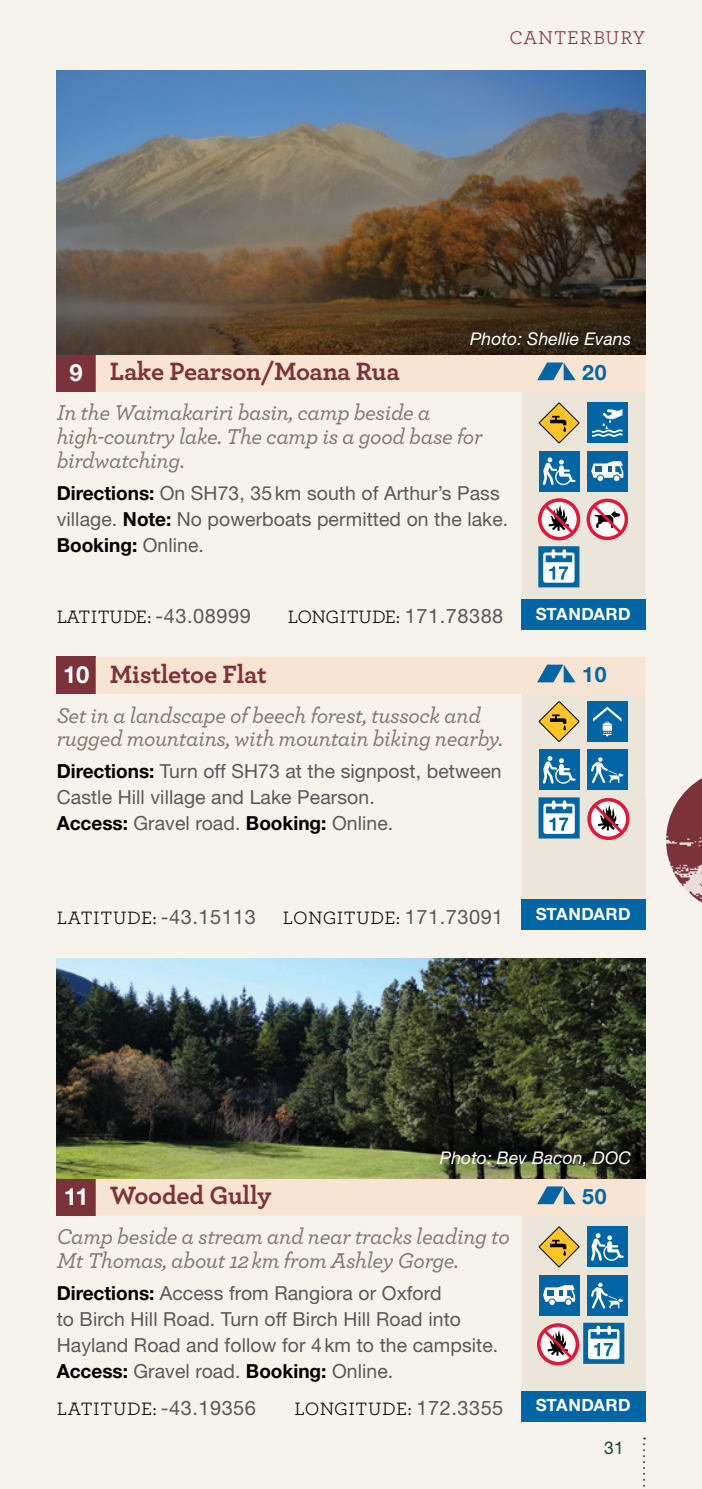
<style>
.page{position:relative;width:702px;height:1489px;background:#fff}
.page>*{position:absolute;margin:0;border:0;box-sizing:border-box;transform-origin:0 0}
.t1{font:700 26.25px "Archer";letter-spacing:-.01em;color:#7c323a}
.t2{font:italic 500 22.5px/23.8px "Archer";letter-spacing:-.015em;color:#81776a}
.t3{font:700 21.25px "Helvetica Neue LT Pro";color:#0065a4}
.t4{font:19.5px/26.2px "Helvetica Neue LT Pro";letter-spacing:.005em;color:#58595b}
.t5{font:19.5px "Archer";letter-spacing:.045em;color:#7c323a}
.t6{font:18.75px "Archer";letter-spacing:-.015em;color:#000}
.t7{font:18.75px "Archer";letter-spacing:.005em;color:#000}
.t8{font:18.75px "Archer";letter-spacing:.03em;color:#000}
.t9{font:italic 17.5px "Helvetica Neue LT Pro";letter-spacing:.005em;color:#fff}
.t10{font:17.5px "Helvetica Neue LT Pro";color:#114432}
.t11{font:700 17px "Helvetica Neue LT Pro";letter-spacing:.02em;color:#fff}
.s1{font-family:"Helvetica Neue LT Pro";font-size:23.75px;color:#fff}
.s2{font-weight:700;color:#000}
.s3{font-family:"Helvetica Neue LT Pro";font-size:20px;color:#58595b}
</style>
<div class="page">
<div style="left:0;top:0;width:702px;height:1488px;background:#f6f2ec"></div>
<div style="left:57px;top:354px;width:39px;height:38px;background:#7c323a"></div>
<img style="left:57px;top:71px;width:588px;height:283px">
<div style="left:458px;top:320px;width:184px;height:37px;background:#000;opacity:.75"></div>
<svg style="left:96px;top:354px;width:549px;height:275px"></svg>
<div style="left:57px;top:656px;width:39px;height:38px;background:#7c323a"></div>
<svg style="left:96px;top:657px;width:549px;height:242px"></svg>
<div style="left:521px;top:899px;width:124px;height:31px;background:#0065a4"></div>
<div style="left:57px;top:1178px;width:39px;height:37px;background:#7c323a"></div>
<img style="left:57px;top:958px;width:588px;height:220px">
<svg style="left:96px;top:1178px;width:549px;height:212px"></svg>
<div style="left:521px;top:1390px;width:124px;height:31px;background:#0065a4"></div>
<div style="left:428px;top:1138px;width:214px;height:39px;background:#000;opacity:.75"></div>
<svg style="left:643px;top:1437px;width:2px;height:52px"></svg>
<img style="left:666px;top:778px;width:36px;height:124px">
<p class="t5" style="left:509px;top:24px;width:137px">CANTERBURY</p>
<p class="t9" style="left:470px;top:328px;width:162px">Photo: Shellie Evans</p>
<h1 class="t1" style="left:70px;top:351px;width:332px"><span class="s1">9</span> Lake Pearson/Moana Rua</h1>
<p class="t3" style="left:582px;top:359px;width:26px">20</p>
<p class="t2" style="left:57px;top:399px;width:427px">In the Waimakariri basin, camp beside a high-country lake. The camp is a good base for birdwatching.</p>
<p class="t4" style="left:57px;top:479px;width:453px"><span class="s2">Directions:</span> On SH73, 35km south of Arthur’s Pass village. <span class="s2">Note:</span> No powerboats permitted on the lake.<br><span class="s2">Booking:</span> Online.</p>
<p class="t6" style="left:57px;top:604px;width:196px">LATITUDE: <span class="s3">-43.08999</span></p>
<p class="t6" style="left:288px;top:604px;width:217px">LONGITUDE: <span class="s3">171.78388</span></p>
<p class="t11" style="left:536px;top:603px;width:96px">STANDARD</p>
<h1 class="t1" style="left:63px;top:653px;width:205px"><span class="s1">10</span> Mistletoe Flat</h1>
<p class="t3" style="left:582px;top:661px;width:26px">10</p>
<p class="t2" style="left:57px;top:701px;width:448px">Set in a landscape of beech forest, tussock and rugged mountains, with mountain biking nearby.</p>
<p class="t4" style="left:57px;top:757px;width:446px"><span class="s2">Directions:</span> Turn off SH73 at the signpost, between<br>Castle Hill village and Lake Pearson.<br><span class="s2">Access:</span> Gravel road. <span class="s2">Booking:</span> Online.</p>
<p class="t8" style="left:57px;top:904px;width:201px">LATITUDE: <span class="s3">-43.15113</span></p>
<p class="t7" style="left:283px;top:904px;width:222px">LONGITUDE: <span class="s3">171.73091</span></p>
<p class="t11" style="left:536px;top:903px;width:96px">STANDARD</p>
<p class="t9" style="left:440px;top:1146px;width:193px">Photo: Bev Bacon, DOC</p>
<h1 class="t1" style="left:64px;top:1174px;width:209px"><span class="s1">11</span> Wooded Gully</h1>
<p class="t3" style="left:582px;top:1183px;width:26px">50</p>
<p class="t2" style="left:57px;top:1223px;width:454px">Camp beside a stream and near tracks leading to<br>Mt Thomas, about 12 km from Ashley Gorge.</p>
<p class="t4" style="left:57px;top:1278px;width:443px"><span class="s2">Directions:</span> Access from Rangiora or Oxford<br>to Birch Hill Road. Turn off Birch Hill Road into Hayland Road and follow for 4km to the campsite.<br><span class="s2">Access:</span> Gravel road. <span class="s2">Booking:</span> Online.</p>
<p class="t8" style="left:57px;top:1395px;width:201px">LATITUDE: <span class="s3">-43.19356</span></p>
<p class="t7" style="left:294px;top:1395px;width:210px">LONGITUDE: <span class="s3">172.3355</span></p>
<p class="t11" style="left:536px;top:1394px;width:96px">STANDARD</p>
<p class="t10" style="left:604px;top:1436px;width:21px">31</p>
</div>
